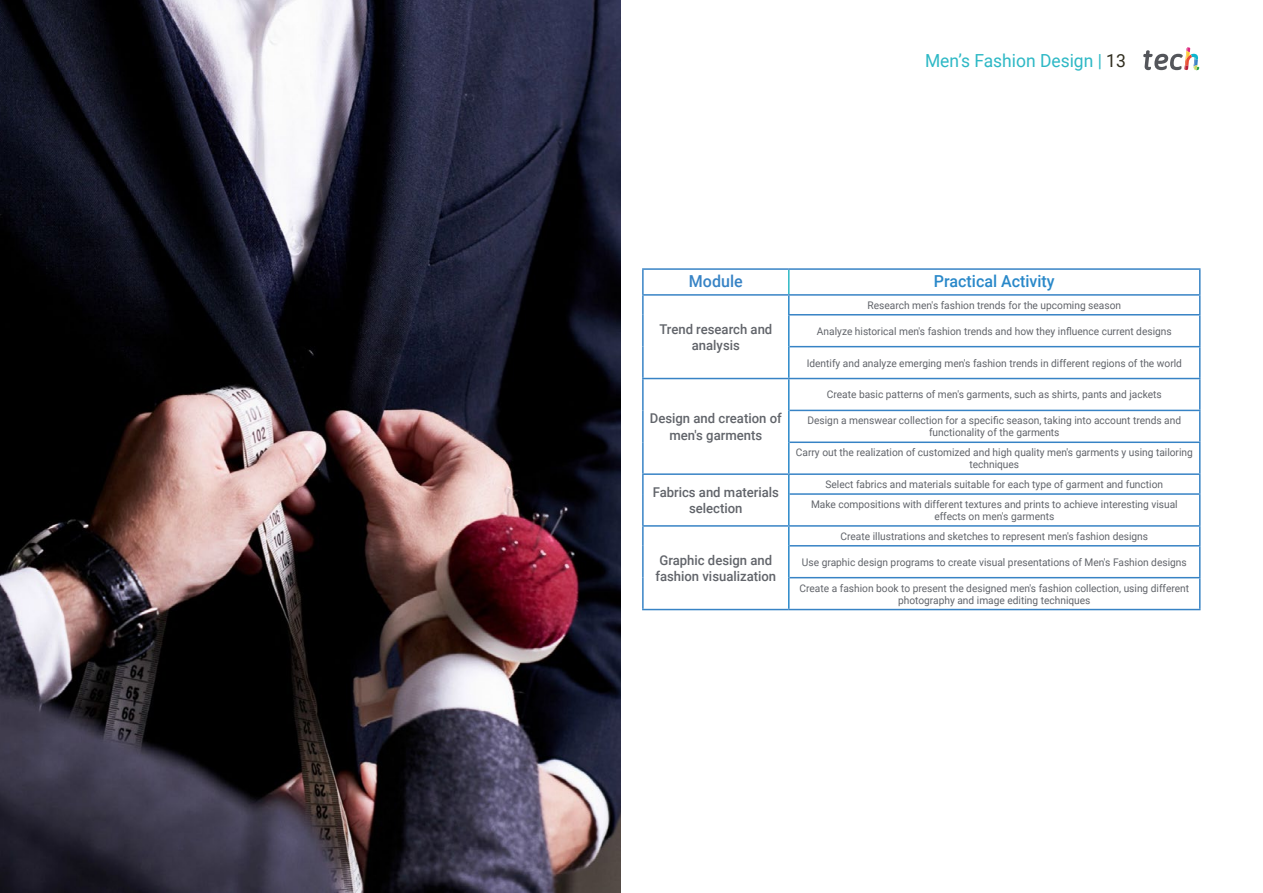
<style>
.page{position:relative;width:1263px;height:893px;background:#fff}
.page>*{position:absolute;margin:0;border:0;box-sizing:border-box;transform-origin:0 0}
.t1{font:18px "Roboto";color:#2db8c5}
.t2{font:500 16.5px "Roboto";color:#2988c9}
.t3{font:500 16.5px "Roboto";color:#3783c5}
.t4{font:500 13.5px/16.5px "Roboto";color:#61646a;text-align:center}
.t5{font:10.5px/12px "Roboto";color:#61646a;text-align:center}
.s1{color:#312e20}
</style>
<div class="page">
<hr style="left:788px;top:315px;width:1px;height:32px;background:#2988c9">
<hr style="left:788px;top:347px;width:1px;height:31px;background:#2988c9">
<hr style="left:788px;top:379px;width:1px;height:31px;background:#2988c9">
<hr style="left:788px;top:410px;width:1px;height:32px;background:#2988c9">
<hr style="left:788px;top:442px;width:1px;height:31px;background:#2988c9">
<svg style="left:788px;top:475px;width:1px;height:19px"></svg>
<hr style="left:788px;top:494px;width:1px;height:31px;background:#2988c9">
<svg style="left:788px;top:527px;width:1px;height:19px"></svg>
<hr style="left:788px;top:546px;width:1px;height:32px;background:#2988c9">
<hr style="left:788px;top:578px;width:1px;height:31px;background:#2988c9">
<svg style="left:788px;top:270px;width:1px;height:44px"></svg>
<hr style="left:642px;top:270px;width:2px;height:24px;background:#3783c5">
<hr style="left:789px;top:268px;width:411px;height:2px;background:#3783c5">
<svg style="left:642px;top:296px;width:2px;height:19px"></svg>
<hr style="left:642px;top:315px;width:2px;height:32px;background:#3783c5">
<hr style="left:642px;top:347px;width:2px;height:31px;background:#3783c5">
<svg style="left:1199px;top:270px;width:1px;height:44px"></svg>
<hr style="left:1199px;top:315px;width:1px;height:31px;background:#3783c5">
<hr style="left:1199px;top:347px;width:1px;height:31px;background:#3783c5">
<hr style="left:642px;top:379px;width:2px;height:31px;background:#3783c5">
<hr style="left:642px;top:410px;width:2px;height:32px;background:#3783c5">
<hr style="left:642px;top:442px;width:2px;height:31px;background:#3783c5">
<hr style="left:1199px;top:379px;width:1px;height:31px;background:#3783c5">
<hr style="left:1199px;top:411px;width:1px;height:30px;background:#3783c5">
<hr style="left:1199px;top:443px;width:1px;height:30px;background:#3783c5">
<svg style="left:642px;top:475px;width:2px;height:19px"></svg>
<hr style="left:642px;top:494px;width:2px;height:31px;background:#3783c5">
<svg style="left:1199px;top:475px;width:1px;height:18px"></svg>
<hr style="left:1199px;top:495px;width:1px;height:30px;background:#3783c5">
<svg style="left:642px;top:527px;width:2px;height:19px"></svg>
<hr style="left:642px;top:546px;width:2px;height:32px;background:#3783c5">
<hr style="left:642px;top:578px;width:2px;height:31px;background:#3783c5">
<svg style="left:1199px;top:527px;width:1px;height:18px"></svg>
<hr style="left:1199px;top:546px;width:1px;height:31px;background:#3783c5">
<hr style="left:1199px;top:578px;width:1px;height:31px;background:#3783c5">
<hr style="left:789px;top:609px;width:411px;height:1px;background:#3783c5">
<hr style="left:789px;top:294px;width:411px;height:2px;background:#3783c5">
<hr style="left:788px;top:314px;width:412px;height:1px;background:#3783c5">
<hr style="left:789px;top:346px;width:411px;height:1px;background:#3783c5">
<hr style="left:789px;top:378px;width:411px;height:1px;background:#3783c5">
<hr style="left:789px;top:410px;width:411px;height:1px;background:#3783c5">
<hr style="left:789px;top:441px;width:411px;height:2px;background:#3783c5">
<hr style="left:789px;top:473px;width:411px;height:2px;background:#3783c5">
<hr style="left:789px;top:493px;width:411px;height:2px;background:#3783c5">
<hr style="left:789px;top:525px;width:411px;height:2px;background:#3783c5">
<hr style="left:789px;top:545px;width:411px;height:1px;background:#3783c5">
<hr style="left:789px;top:577px;width:411px;height:1px;background:#3783c5">
<hr style="left:642px;top:268px;width:147px;height:2px;background:#3783c5">
<hr style="left:642px;top:294px;width:147px;height:2px;background:#3783c5">
<hr style="left:642px;top:378px;width:147px;height:1px;background:#3783c5">
<hr style="left:642px;top:473px;width:147px;height:2px;background:#3783c5">
<hr style="left:642px;top:525px;width:147px;height:2px;background:#3783c5">
<hr style="left:642px;top:609px;width:147px;height:1px;background:#3783c5">
<img style="left:0;top:0;width:621px;height:893px">
<svg style="left:1143px;top:47px;width:56px;height:24px"></svg>
<h1 class="t1" style="left:925px;top:48px;width:202px">Men’s Fashion Design | <span class="s1">13</span></h1>
<h2 class="t3" style="left:689px;top:270px;width:55px">Module</h2>
<h2 class="t2" style="left:934px;top:270px;width:122px">Practical Activity</h2>
<p class="t4" style="left:659px;top:320px;width:114px">Trend research and analysis</p>
<p class="t5" style="left:867px;top:299px;width:255px">Research men's fashion trends for the upcoming season</p>
<p class="t5" style="left:817px;top:325px;width:356px">Analyze historical men's fashion trends and how they influence current designs</p>
<p class="t5" style="left:807px;top:356px;width:377px">Identify and analyze emerging men's fashion trends in different regions of the world</p>
<p class="t4" style="left:650px;top:410px;width:133px">Design and creation of men's garments</p>
<p class="t5" style="left:827px;top:388px;width:336px">Create basic patterns of men's garments, such as shirts, pants and jackets</p>
<p class="t5" style="left:807px;top:414px;width:375px">Design a menswear collection for a specific season, taking into account trends and functionality of the garments</p>
<p class="t5" style="left:796px;top:446px;width:399px">Carry out the realization of customized and high quality men's garments y using tailoring techniques</p>
<p class="t4" style="left:653px;top:483px;width:128px">Fabrics and materials selection</p>
<p class="t5" style="left:811px;top:474px;width:368px;line-height:20px">Select fabrics and materials suitable for each type of garment and function<br>Make compositions with different textures and prints to achieve interesting visual</p>
<p class="t5" style="left:934px;top:510px;width:121px">effects on men's garments</p>
<p class="t4" style="left:655px;top:551px;width:122px;text-align:left">Graphic design and fashion visualization</p>
<p class="t5" style="left:841px;top:530px;width:309px">Create illustrations and sketches to represent men's fashion designs</p>
<p class="t5" style="left:802px;top:556px;width:386px">Use graphic design programs to create visual presentations of Men's Fashion designs</p>
<p class="t5" style="left:800px;top:581px;width:391px">Create a fashion book to present the designed men's fashion collection, using different photography and image editing techniques</p>
</div>
